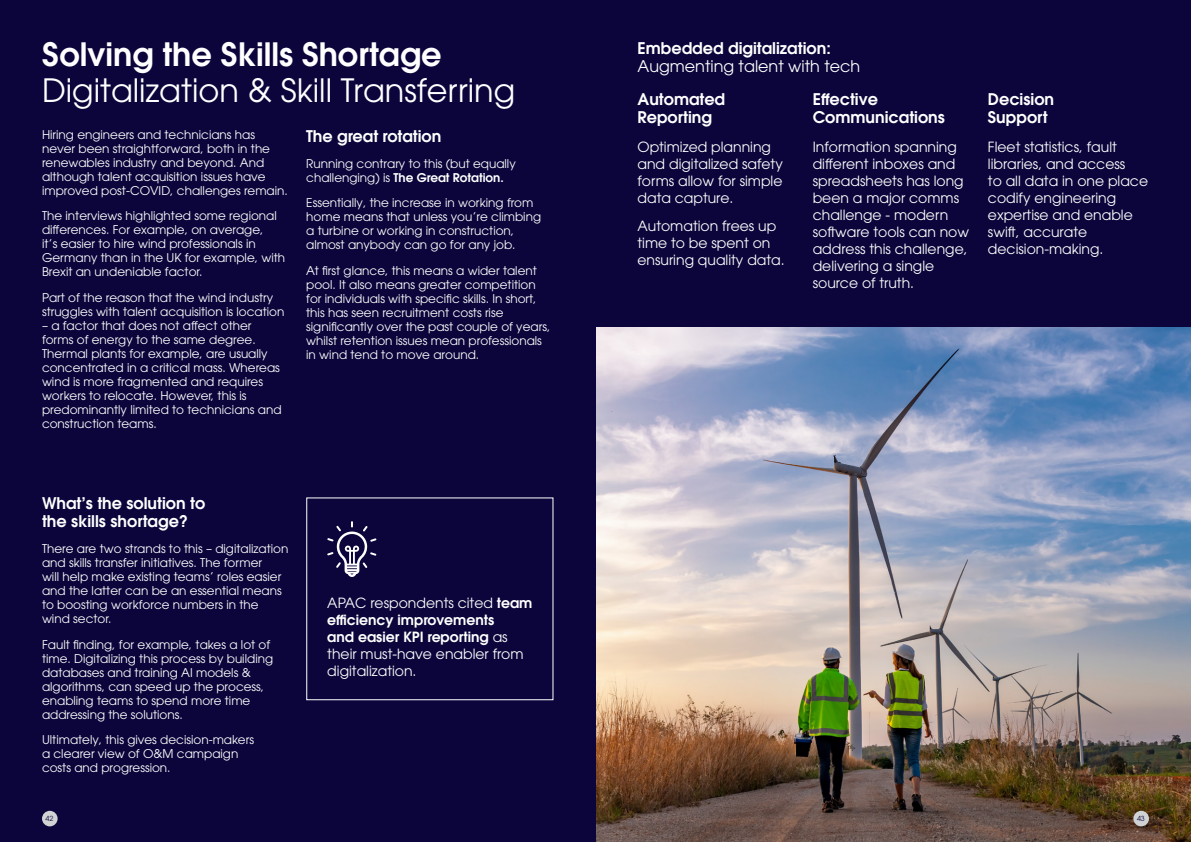
<style>
.page{position:relative;width:1191px;height:842px;background:#fff}
.page>*{position:absolute;margin:0;border:0;box-sizing:border-box;transform-origin:0 0}
.t1{font:32px "ITC Avant Garde Std";color:#fff}
.t2{font:600 32px "ITC Avant Garde Std";color:#fff}
.t3{font:600 16px/18px "ITC Avant Garde Std";color:#fff}
.t4{font:16px "ITC Avant Garde Std";color:#fff}
.t5{font:14px/17px "ITC Avant Garde Std";color:#fff}
.t6{font:12px/14px "ITC Avant Garde Std";color:#fff}
.t7{font:7px "ITC Avant Garde Std";color:#0b053b}
.s1{font-weight:600}
</style>
<div class="page">
<div style="left:595px;top:0;width:596px;height:842px;background:#0b053b"></div>
<img style="left:596px;top:327px;width:595px;height:515px">
<div style="left:0;top:0;width:595px;height:842px;background:#0b053b"></div>
<svg style="left:327px;top:521px;width:49px;height:56px"></svg>
<div style="left:42px;top:811px;width:16px;height:15px;background:#d1d2d4;border-radius:50%"></div>
<div style="left:1133px;top:811px;width:16px;height:15px;background:#d1d2d4;border-radius:50%"></div>
<h1 class="t2" style="left:42px;top:33px;width:401px">Solving the Skills Shortage</h1>
<h1 class="t1" style="left:42px;top:70px;width:475px">Digitalization &amp; Skill Transferring</h1>
<p class="t6" style="left:42px;top:127px;width:247px">Hiring engineers and technicians has never been straightforward, both in the renewables industry and beyond. And although talent acquisition issues have improved post-COVID, challenges remain.</p>
<p class="t6" style="left:42px;top:209px;width:245px">The interviews highlighted some regional differences. For example, on average,<br>it’s easier to hire wind professionals in Germany than in the UK for example, with Brexit an undeniable factor.</p>
<p class="t6" style="left:42px;top:290px;width:244px">Part of the reason that the wind industry struggles with talent acquisition is location</p>
<p class="t6" style="left:42px;top:318px;width:241px">– a factor that does not affect other forms of energy to the same degree.<br>Thermal plants for example, are usually concentrated in a critical mass. Whereas wind is more fragmented and requires workers to relocate. However, this is predominantly limited to technicians and construction teams.</p>
<h2 class="t3" style="left:306px;top:127px;width:137px">The great rotation</h2>
<p class="t6" style="left:306px;top:156px;width:211px">Running contrary to this (but equally challenging) is <span class="s1">The Great Rotation.</span></p>
<p class="t6" style="left:306px;top:196px;width:236px">Essentially, the increase in working from home means that unless you’re climbing a turbine or working in construction, almost anybody can go for any job.</p>
<p class="t6" style="left:306px;top:263px;width:245px">At first glance, this means a wider talent pool. It also means greater competition for individuals with specific skills. In short, this has seen recruitment costs rise significantly over the past couple of years, whilst retention issues mean professionals in wind tend to move around.</p>
<h2 class="t3" style="left:42px;top:494px;width:165px">What’s the solution to the skills shortage?</h2>
<p class="t6" style="left:42px;top:542px;width:248px">There are two strands to this – digitalization and skills transfer initiatives. The former<br>will help make existing teams’ roles easier and the latter can be an essential means to boosting workforce numbers in the wind sector.</p>
<p class="t6" style="left:42px;top:637px;width:233px">Fault finding, for example, takes a lot of time. Digitalizing this process by building databases and training AI models &amp; algorithms, can speed up the process, enabling teams to spend more time addressing the solutions.</p>
<p class="t6" style="left:42px;top:732px;width:213px">Ultimately, this gives decision-makers a clearer view of O&amp;M campaign costs and progression.</p>
<p class="t5" style="left:327px;top:595px;width:207px">APAC respondents cited <span class="s1">team efficiency improvements<br>and easier KPI reporting</span> as their must-have enabler from digitalization.</p>
<h2 class="t3" style="left:637px;top:39px;width:195px">Embedded digitalization:</h2>
<h2 class="t4" style="left:637px;top:56px;width:224px">Augmenting talent with tech</h2>
<h2 class="t3" style="left:637px;top:90px;width:89px">Automated<br>Reporting</h2>
<p class="t5" style="left:637px;top:138px;width:147px">Optimized planning and digitalized safety forms allow for simple data capture.</p>
<p class="t5" style="left:637px;top:218px;width:149px">Automation frees up time to be spent on ensuring quality data.</p>
<h2 class="t3" style="left:812px;top:90px;width:134px">Effective<br>Communications</h2>
<p class="t5" style="left:812px;top:138px;width:158px">Information spanning different inboxes and spreadsheets has long been a major comms challenge - modern software tools can now address this challenge, delivering a single source of truth.</p>
<h2 class="t3" style="left:988px;top:90px;width:68px">Decision<br>Support</h2>
<p class="t5" style="left:988px;top:138px;width:162px">Fleet statistics, fault libraries, and access<br>to all data in one place codify engineering expertise and enable swift, accurate decision-making.</p>
<p class="t7" style="left:46px;top:814px;width:9px">42</p>
<p class="t7" style="left:1137px;top:814px;width:9px">43</p>
</div>
